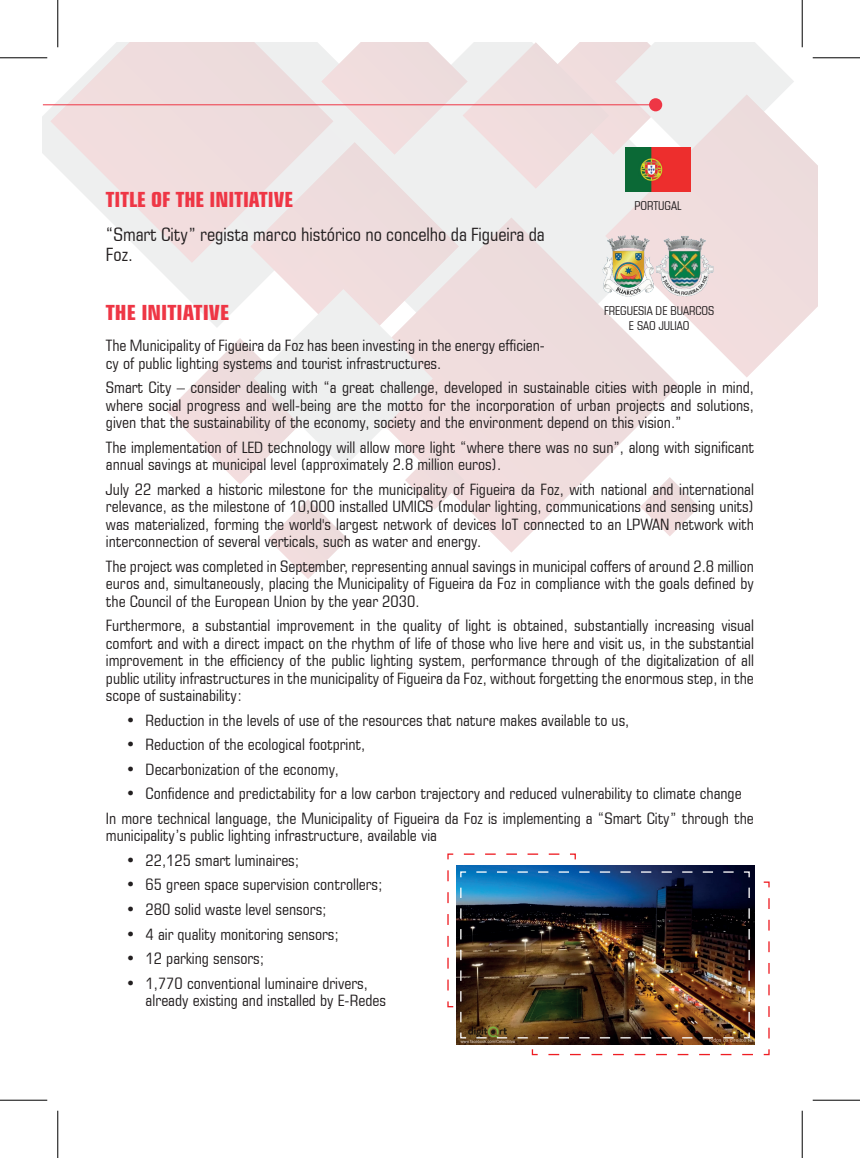
<style>
.page{position:relative;width:860px;height:1158px;background:#fff}
.page>*{position:absolute;margin:0;border:0;box-sizing:border-box;transform-origin:0 0}
.t1{font:700 condensed 21px "Square 721 BT";color:#ee3645}
.t2{font:700 condensed 21px "Square 721 BT";color:#ee3645;scale:1.05 1}
.t3{font:condensed 18.38px/20.1px "Square 721 BT";color:#231f20;scale:1.05 1}
.t4{font:condensed 15.75px/17.5px "Square 721 BT";color:#231f20;text-align:justify;scale:1.05 1}
.t5{font:condensed 12.25px/14.7px "Square 721 BT";color:#231f20;text-align:center}
</style>
<div class="page">
<svg style="left:43px;top:57px;width:207px;height:232px"></svg>
<svg style="left:459px;top:273px;width:220px;height:279px"></svg>
<svg style="left:640px;top:477px;width:59px;height:59px"></svg>
<svg style="left:250px;top:273px;width:209px;height:16px;background:#f1e3e3"></svg>
<svg style="left:167px;top:289px;width:297px;height:290px"></svg>
<svg style="left:206px;top:43px;width:588px;height:230px;background:#eee5e5"></svg>
<svg style="left:50px;top:43px;width:283px;height:220px;background:#f1e4e4"></svg>
<svg style="left:605px;top:94px;width:212px;height:283px"></svg>
<hr style="left:43px;top:104px;width:613px;height:1px;background:#ee3645">
<div style="left:649px;top:98px;width:13px;height:13px;background:#ee3645;border-radius:50%"></div>
<img style="left:625px;top:147px;width:65px;height:45px">
<img style="left:601px;top:233px;width:113px;height:65px">
<img style="left:447px;top:853px;width:323px;height:202px">
<hr style="left:0;top:57px;width:47px;height:2px;background:#fff">
<hr style="left:57px;top:0;width:2px;height:47px;background:#fff">
<hr style="left:0;top:57px;width:47px;height:1px;background:#000">
<hr style="left:812px;top:57px;width:48px;height:1px;background:#000">
<hr style="left:0;top:1099px;width:47px;height:1px;background:#000">
<hr style="left:812px;top:1099px;width:48px;height:1px;background:#000">
<hr style="left:57px;top:0;width:1px;height:47px;background:#000">
<hr style="left:57px;top:1110px;width:1px;height:47px;background:#000">
<hr style="left:802px;top:0;width:1px;height:47px;background:#000">
<hr style="left:802px;top:1110px;width:1px;height:47px;background:#000">
<h1 class="t1" style="left:106px;top:186px;width:189px">TITLE OF THE INITIATIVE</h1>
<p class="t3" style="left:106px;top:224px;width:419px">“Smart City” regista marco histórico no concelho da Figueira da<br>Foz.</p>
<p class="t5" style="left:634px;top:198px;width:48px">PORTUGAL</p>
<h1 class="t2" style="left:106px;top:299px;width:119px">THE INITIATIVE</h1>
<p class="t4" style="left:106px;top:336px;width:419px">The Municipality of Figueira da Foz has been investing in the energy efficien&shy;cy of public lighting systems and tourist infrastructures.</p>
<p class="t4" style="left:106px;top:378px;width:619px">Smart City – consider dealing with “a great challenge, developed in sustainable cities with people in mind, where social progress and well-being are the motto for the incorporation of urban projects and solutions, given that the sustainability of the economy, society and the environment depend on this vision.”</p>
<p class="t4" style="left:106px;top:438px;width:619px">The implementation of LED technology will allow more light “where there was no sun”, along with significant annual savings at municipal level (approximately 2.8 million euros).</p>
<p class="t4" style="left:106px;top:480px;width:618px">July 22 marked a historic milestone for the municipality of Figueira da Foz, with national and international relevance, as the milestone of 10,000 installed UMICS (modular lighting, communications and sensing units) was materialized, forming the world's largest network of devices IoT connected to an LPWAN network with interconnection of several verticals, such as water and energy.</p>
<p class="t4" style="left:106px;top:557px;width:618px">The project was completed in September, representing annual savings in municipal coffers of around 2.8 million euros and, simultaneously, placing the Municipality of Figueira da Foz in compliance with the goals defined by the Council of the European Union by the year 2030.</p>
<p class="t4" style="left:106px;top:616px;width:618px">Furthermore, a substantial improvement in the quality of light is obtained, substantially increasing visual comfort and with a direct impact on the rhythm of life of those who live here and visit us, in the substantial improvement in the efficiency of the public lighting system, performance through of the digitalization of all public utility infrastructures in the municipality of Figueira da Foz, without forgetting the enormous step, in the scope of sustainability:</p>
<p class="t4" style="left:126px;top:711px;width:481px">• Reduction in the levels of use of the resources that nature makes available to us,</p>
<p class="t4" style="left:126px;top:735px;width:229px">• Reduction of the ecological footprint,</p>
<p class="t4" style="left:126px;top:760px;width:204px">• Decarbonization of the economy,</p>
<p class="t4" style="left:106px;top:781px;width:618px;line-height:24.5px;text-align:center">• Confidence and predictability for a low carbon trajectory and reduced vulnerability to climate change<br>In more technical language, the Municipality of Figueira da Foz is implementing a “Smart City” through the</p>
<p class="t4" style="left:106px;top:826px;width:317px">municipality’s public lighting infrastructure, available via</p>
<p class="t4" style="left:126px;top:851px;width:167px">• 22,125 smart luminaires;</p>
<p class="t4" style="left:126px;top:875px;width:246px">• 65 green space supervision controllers;</p>
<p class="t4" style="left:126px;top:900px;width:193px">• 280 solid waste level sensors;</p>
<p class="t4" style="left:126px;top:924px;width:204px">• 4 air quality monitoring sensors;</p>
<p class="t4" style="left:126px;top:949px;width:133px">• 12 parking sensors;</p>
<p class="t4" style="left:146px;top:973px;width:230px;text-indent:-20px">• 1,770 conventional luminaire drivers, already existing and installed by E-Redes</p>
<p class="t5" style="left:604px;top:303px;width:112px">FREGUESIA DE BUARCOS<br>E SAO JULIAO</p>
</div>
